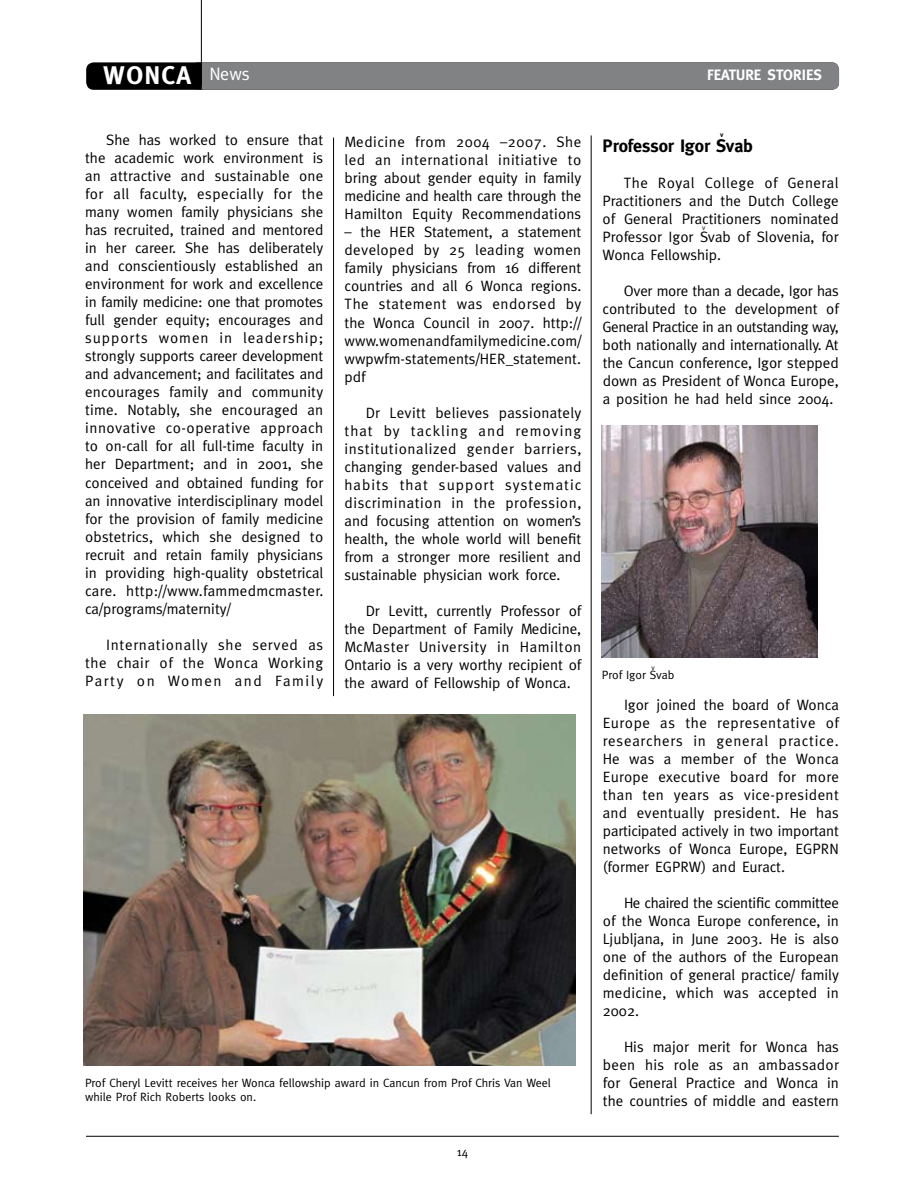
<style>
.page{position:relative;width:923px;height:1200px;background:#fff}
.page>*{position:absolute;margin:0;border:0;box-sizing:border-box;transform-origin:0 0}
.t1{font:700 25.5px "Meta";color:#fff}
.t2{font:700 18px "Meta";color:#000}
.t3{font:18px "Meta";color:#fff}
.t4{font:15px/18px "Meta";color:#000;text-align:justify}
.t5{font:700 15px "Meta";color:#fff}
.t6{font:12px/14.2px "Meta";color:#000}
.t7{font:7.05px "Meta";color:#000}
.t8{font:700 7.05px "Meta";color:#000}
</style>
<div class="page">
<hr style="left:86px;top:1135px;width:753px;height:1px;background:#000">
<div style="left:87px;top:63px;width:751px;height:26px;background:#000;border-radius:7px"></div>
<div style="left:86px;top:62px;width:753px;height:28px;border:2px solid #000;border-radius:7px"></div>
<div style="left:197px;top:62px;width:642px;height:28px;background:#808284;border-radius:7px"></div>
<div style="left:196px;top:62px;width:6px;height:27px;background:#000"></div>
<hr style="left:201px;top:0;width:1px;height:86px;background:#000">
<img style="left:84px;top:714px;width:491px;height:351px">
<hr style="left:333px;top:137px;width:1px;height:559px;background:#000">
<hr style="left:591px;top:135px;width:1px;height:978px;background:#000">
<img style="left:601px;top:425px;width:216px;height:232px">
<h1 class="t1" style="left:103px;top:60px;width:74px">WONCA</h1>
<p class="t3" style="left:209px;top:63px;width:42px">News</p>
<p class="t5" style="left:707px;top:66px;width:116px">Feature Stori es</p>
<p class="t4" style="left:85px;top:131px;width:240px;text-indent:21px">She has worked to ensure that the academic work environment is an attractive and sustainable one for all faculty, especially for the many women family physicians she has recruited, trained and mentored in her career. She has deliberately and conscientiously established an environment for work and excellence in family medicine: one that promotes full gender equity; encourages and supports women in leadership; strongly supports career development and advancement; and facilitates and encourages family and community time. Notably, she encouraged an innovative co-operative approach to on-call for all full-time faculty in her Department; and in 2001, she conceived and obtained funding for an innovative interdisciplinary model for the provision of family medicine obstetrics, which she designed to recruit and retain family physicians in providing high-quality obstetrical care. http://www.fammedmcmaster. ca/programs/maternity/</p>
<p class="t4" style="left:85px;top:635px;width:240px;text-indent:21px">Internationally she served as the chair of the Wonca Working Party on Women and Family</p>
<p class="t4" style="left:344px;top:133px;width:238px">Medicine from 2004 –2007. She led an international initiative to bring about gender equity in family medicine and health care through the Hamilton Equity Recommendations</p>
<p class="t4" style="left:344px;top:223px;width:238px">– the HER Statement, a statement developed by 25 leading women family physicians from 16 different countries and all 6 Wonca regions.<br>The statement was endorsed by the Wonca Council in 2007. http:// www.womenandfamilymedicine.com/ wwpwfm-statements/HER_statement. pdf</p>
<p class="t4" style="left:344px;top:403px;width:238px;text-indent:21px">Dr Levitt believes passionately that by tackling and removing institutionalized gender barriers, changing gender-based values and habits that support systematic discrimination in the profession, and focusing attention on women’s health, the whole world will benefit from a stronger more resilient and sustainable physician work force.</p>
<p class="t4" style="left:344px;top:601px;width:238px;text-indent:21px">Dr Levitt, currently Professor of the Department of Family Medicine, McMaster University in Hamilton Ontario is a very worthy recipient of the award of Fellowship of Wonca.</p>
<p class="t6" style="left:85px;top:1075px;width:467px">Prof Cheryl Levitt receives her Wonca fellowship award in Cancun from Prof Chris Van Weel while Prof Rich Roberts looks on.</p>
<p class="t6" style="left:457px;top:1143px;width:13px">14</p>
<p class="t8" style="left:720px;top:131px;width:5px">v</p>
<p class="t2" style="left:602px;top:135px;width:152px">Professor Igor Svab</p>
<p class="t4" style="left:602px;top:173px;width:238px;text-indent:21px">The Royal College of General Practitioners and the Dutch College of General Practitioners nominated Professor Igor Svab of Slovenia, for Wonca Fellowship.</p>
<p class="t4" style="left:602px;top:281px;width:238px;text-indent:21px">Over more than a decade, Igor has contributed to the development of General Practice in an outstanding way, both nationally and internationally. At the Cancun conference, Igor stepped down as President of Wonca Europe, a position he had held since 2004.</p>
<p class="t7" style="left:702px;top:223px;width:5px">v</p>
<p class="t7" style="left:651px;top:663px;width:5px">v</p>
<p class="t6" style="left:602px;top:667px;width:74px">Prof Igor Svab</p>
<p class="t4" style="left:603px;top:695px;width:238px;text-indent:21px">Igor joined the board of Wonca Europe as the representative of researchers in general practice.<br>He was a member of the Wonca Europe executive board for more than ten years as vice-president and eventually president. He has participated actively in two important networks of Wonca Europe, EGPRN (former EGPRW) and Euract.</p>
<p class="t4" style="left:603px;top:893px;width:238px;text-indent:21px">He chaired the scientific committee of the Wonca Europe conference, in Ljubljana, in June 2003. He is also one of the authors of the European definition of general practice/ family medicine, which was accepted in 2002.</p>
<p class="t4" style="left:603px;top:1037px;width:238px;text-indent:21px">His major merit for Wonca has been his role as an ambassador for General Practice and Wonca in the countries of middle and eastern</p>
</div>
